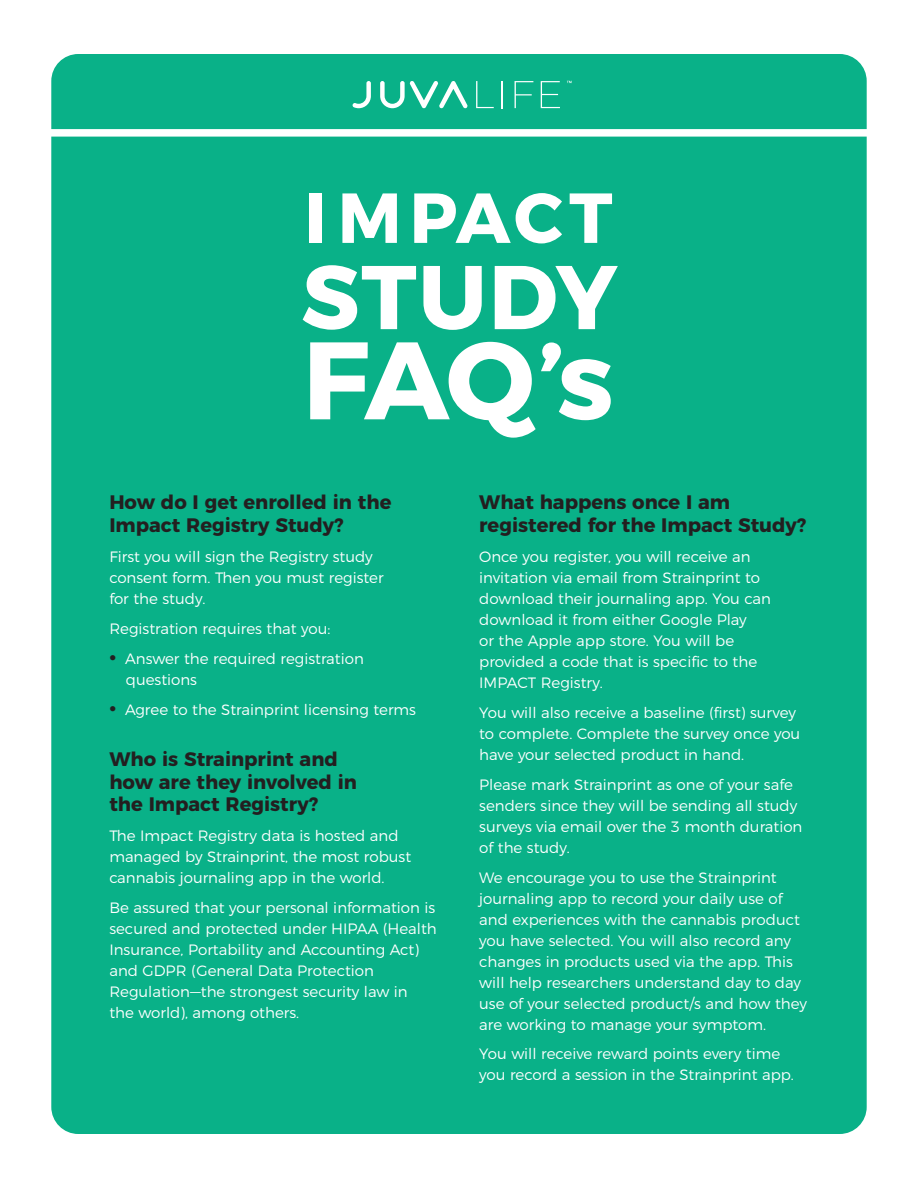
<style>
.page{position:relative;width:918px;height:1188px;background:#fff}
.page>*{position:absolute;margin:0;border:0;box-sizing:border-box;transform-origin:0 0}
._24_Mont_Bold_Headli{font:700 109.8px "Montserrat";color:#fff}
._24_Mont_Bold_Headli-2{font:700 90.15px "Montserrat";letter-spacing:.02em;color:#fff}
._24_Mont_Bold_Headli-3{font:700 70.5px "Montserrat";letter-spacing:.09em;color:#fff}
._13_15_Mont_Bold{font:700 19.5px/22.5px "Montserrat";color:#231f20}
._10_14_Mont_Lt_text{font:300 15px/21px "Montserrat";color:#fff}
</style>
<div class="page">
<div style="left:51px;top:54px;width:816px;height:1080px;background:#09b188;border-radius:27px"></div>
<div style="left:43px;top:129px;width:857px;height:8px;background:#fff"></div>
<svg style="left:353px;top:81px;width:18px;height:27px"></svg>
<svg style="left:380px;top:81px;width:88px;height:27px"></svg>
<svg style="left:476px;top:81px;width:18px;height:27px"></svg>
<svg style="left:502px;top:81px;width:1px;height:27px"></svg>
<svg style="left:515px;top:81px;width:18px;height:27px"></svg>
<svg style="left:541px;top:81px;width:19px;height:27px"></svg>
<p class="_24_Mont_Bold_Headli-3" style="left:305px;top:160px;width:309px">IMPACT</p>
<p class="_24_Mont_Bold_Headli-2" style="left:301px;top:223px;width:318px">STUDY</p>
<p class="_24_Mont_Bold_Headli" style="left:303px;top:290px;width:313px">FAQ’s</p>
<p class="_13_15_Mont_Bold" style="left:109px;top:490px;width:284px">How do I get enrolled in the<br>Impact Registry Study?</p>
<p class="_10_14_Mont_Lt_text" style="left:109px;top:545px;width:276px">First you will sign the Registry study consent form. Then you must register for the study.</p>
<p class="_10_14_Mont_Lt_text" style="left:109px;top:617px;width:223px">Registration requires that you:</p>
<p class="_10_14_Mont_Lt_text" style="left:126px;top:646px;width:240px;text-indent:-16px"><sup>●</sup> Answer the required registration questions</p>
<p class="_10_14_Mont_Lt_text" style="left:109px;top:697px;width:308px"><sup>●</sup> Agree to the Strainprint licensing terms</p>
<p class="_13_15_Mont_Bold" style="left:109px;top:746px;width:249px">Who is Strainprint and how are they involved in the Impact Registry?</p>
<p class="_10_14_Mont_Lt_text" style="left:109px;top:824px;width:303px">The Impact Registry data is hosted and managed by Strainprint, the most robust cannabis journaling app in the world.</p>
<p class="_10_14_Mont_Lt_text" style="left:109px;top:896px;width:329px">Be assured that your personal information is secured and protected under HIPAA (Health Insurance, Portability and Accounting Act) and GDPR (General Data Protection Regulation—the strongest security law in<br>the world), among others.</p>
<p class="_13_15_Mont_Bold" style="left:479px;top:490px;width:328px">What happens once I am registered for the Impact Study?</p>
<p class="_10_14_Mont_Lt_text" style="left:479px;top:545px;width:293px">Once you register, you will receive an invitation via email from Strainprint to download their journaling app. You can download it from either Google Play<br>or the Apple app store. You will be provided a code that is specific to the IMPACT Registry.</p>
<p class="_10_14_Mont_Lt_text" style="left:479px;top:701px;width:323px">You will also receive a baseline (first) survey to complete. Complete the survey once you have your selected product in hand.</p>
<p class="_10_14_Mont_Lt_text" style="left:479px;top:772px;width:325px">Please mark Strainprint as one of your safe senders since they will be sending all study surveys via email over the 3 month duration of the study.</p>
<p class="_10_14_Mont_Lt_text" style="left:479px;top:865px;width:329px">We encourage you to use the Strainprint journaling app to record your daily use of and experiences with the cannabis product you have selected. You will also record any changes in products used via the app. This will help researchers understand day to day use of your selected product/s and how they are working to manage your symptom.</p>
<p class="_10_14_Mont_Lt_text" style="left:479px;top:1042px;width:316px">You will receive reward points every time you record a session in the Strainprint app.</p>
</div>
